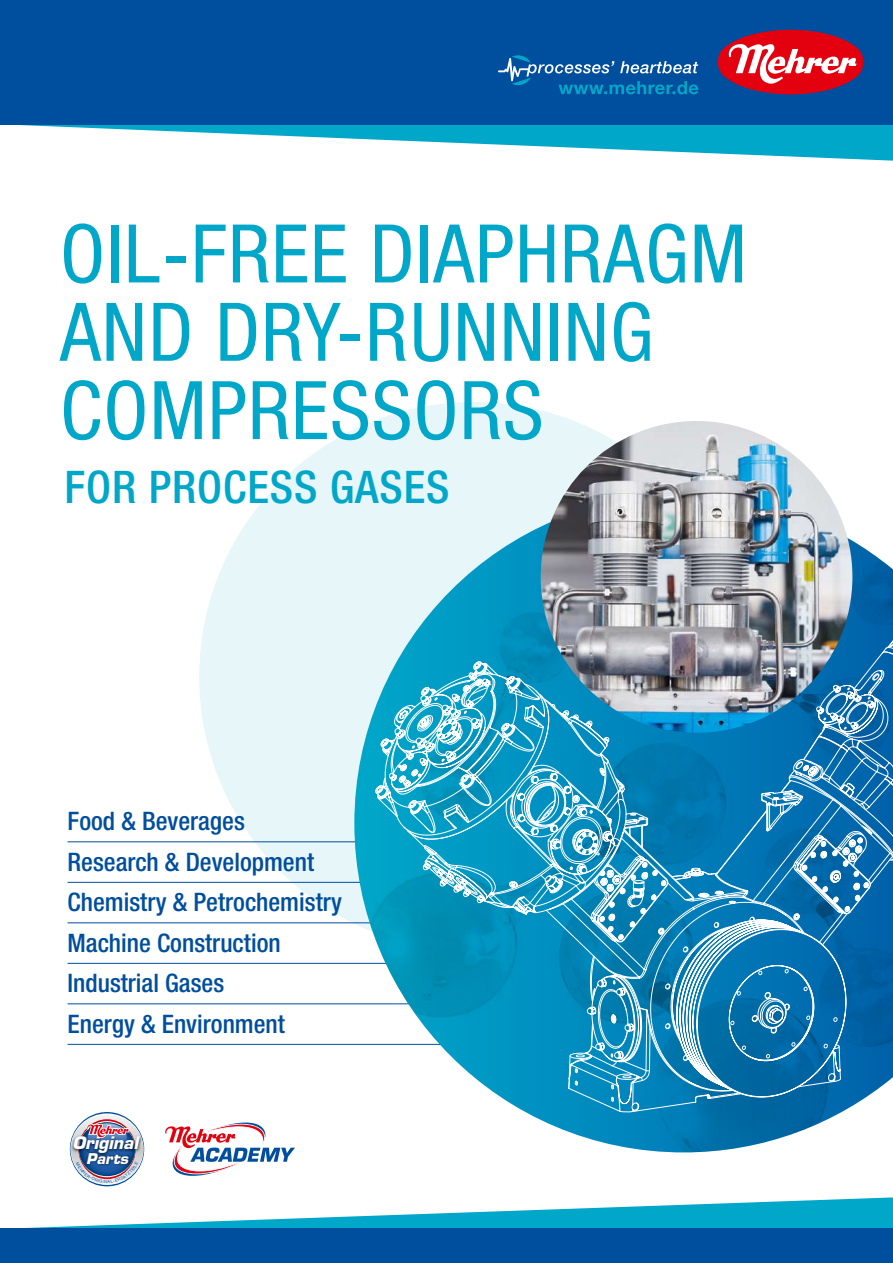
<style>
.page{position:relative;width:893px;height:1263px;background:#fff}
.page>*{position:absolute;margin:0;border:0;box-sizing:border-box;transform-origin:0 0}
.t1{font:condensed 81px/78.3px "Helvetica Neue LT";letter-spacing:.015em;color:#00a7c8}
.t2{font:500 condensed 45px "Helvetica Neue LT";letter-spacing:.02em;color:#00a7c8}
.t3{font:500 condensed 25.5px/40.5px "Helvetica Neue LT";color:#004e9e}
.t4{font:italic 700 16.8px "Eurostile LT";color:#fff}
.t5{font:italic 700 14.4px "Eurostile LT";color:#fff}
</style>
<div class="page">
<div style="left:199px;top:402px;width:549px;height:549px;background:#e6f6f9;border-radius:50%"></div>
<hr style="left:68px;top:841px;width:377px;height:1px;background:#004e9e">
<hr style="left:68px;top:882px;width:377px;height:1px;background:#004e9e">
<hr style="left:68px;top:922px;width:377px;height:1px;background:#004e9e">
<hr style="left:68px;top:963px;width:377px;height:1px;background:#004e9e">
<hr style="left:68px;top:1003px;width:377px;height:1px;background:#004e9e">
<hr style="left:68px;top:1044px;width:377px;height:1px;background:#004e9e">
<svg style="left:486px;top:495px;width:395px;height:65px"></svg>
<img style="left:354px;top:560px;width:539px;height:592px">
<svg style="left:375px;top:617px;width:518px;height:296px"></svg>
<svg style="left:571px;top:1086px;width:320px;height:26px;background:#2788b9"></svg>
<svg style="left:395px;top:644px;width:498px;height:442px;background:#2791bf"></svg>
<img style="left:541px;top:421px;width:311px;height:312px;border-radius:156px">
<svg style="left:0;top:1197px;width:893px;height:32px"></svg>
<div style="left:0;top:1229px;width:893px;height:34px;background:#004e9e"></div>
<svg style="left:0;top:124px;width:893px;height:37px"></svg>
<div style="left:0;top:0;width:893px;height:124px;background:#004e9e"></div>
<svg style="left:718px;top:30px;width:145px;height:64px"></svg>
<svg style="left:498px;top:55px;width:200px;height:39px"></svg>
<svg style="left:165px;top:1122px;width:130px;height:54px"></svg>
<img style="left:69px;top:1140px;width:75px;height:17px">
<img style="left:71px;top:1114px;width:72px;height:70px">
<h1 class="t1" style="left:60px;top:214px;width:688px">OIL-FREE DIAPHRAGM<br>AND DRY-RUNNING<br>COMPRESSORS</h1>
<h2 class="t2" style="left:64px;top:460px;width:387px">FOR PROCESS GASES</h2>
<p class="t3" style="left:68px;top:800px;width:276px">Food &amp; Beverages<br>Research &amp; Development<br>Chemistry &amp; Petrochemistry<br>Machine Construction<br>Industrial Gases<br>Energy &amp; Environment</p>
<p class="t4" style="left:72px;top:1133px;width:67px">Original</p>
<p class="t5" style="left:86px;top:1149px;width:43px">Parts</p>
</div>
